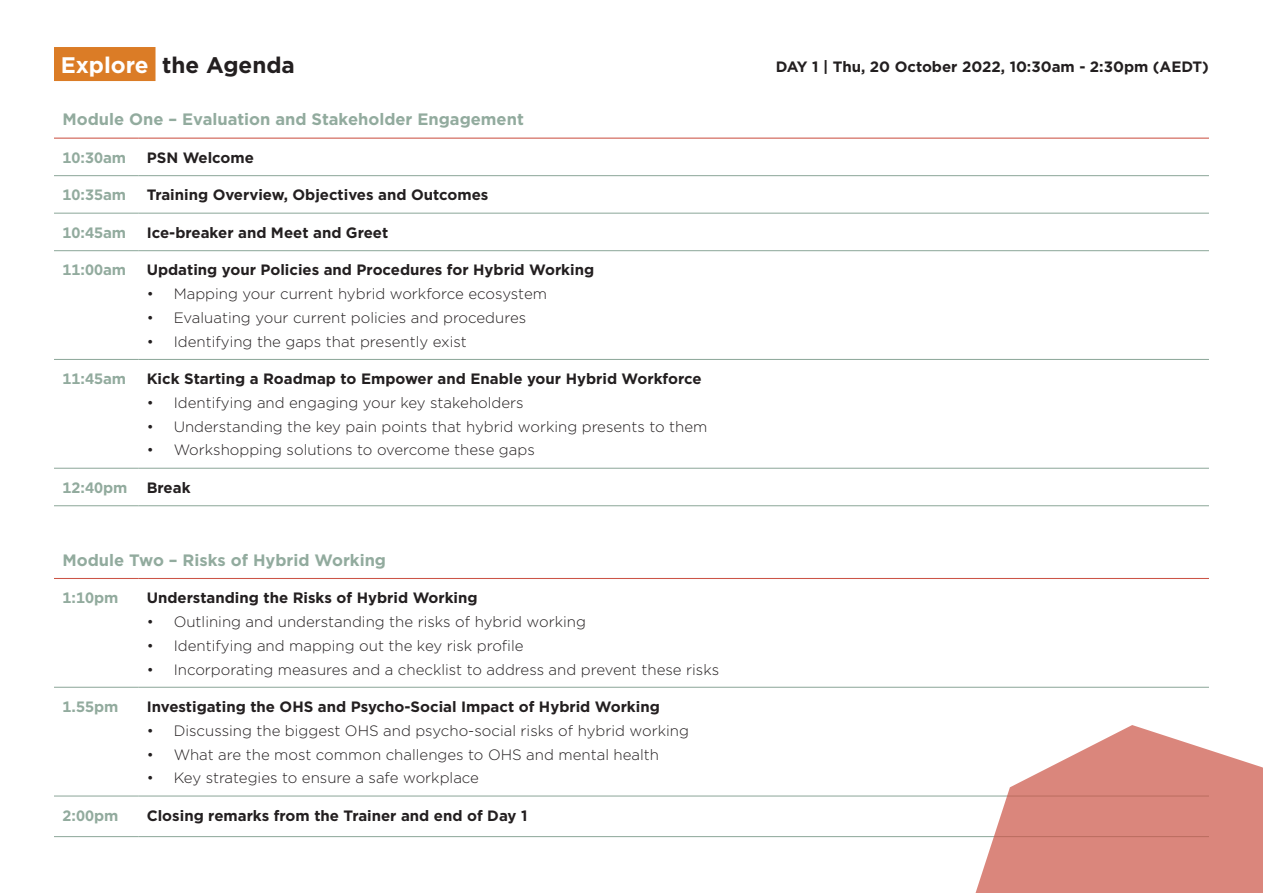
<style>
.page{position:relative;width:1263px;height:893px;background:#fff}
.page>*{position:absolute;margin:0;border:0;box-sizing:border-box;transform-origin:0 0}
.Headers{font:700 22.5px "Gotham";color:#231f20}
.Agenda-titles{font:700 16.5px "Gotham";color:#92ab9e}
.t1{font:300 15px "Gotham";color:#231f20}
.Agenda-details{font:700 15px "Gotham";color:#231f20}
.Agenda-titles-2{font:700 15px "Gotham";color:#231f20}
.t2{font:700 15px "Gotham";color:#92ab9e}
.s1{color:#fff}
</style>
<div class="page">
<hr style="left:54px;top:175px;width:84px;height:1px;background:#92ab9e">
<hr style="left:138px;top:175px;width:1071px;height:1px;background:#92ab9e">
<hr style="left:54px;top:213px;width:84px;height:1px;background:#92ab9e">
<hr style="left:138px;top:213px;width:1071px;height:1px;background:#92ab9e">
<hr style="left:54px;top:250px;width:84px;height:1px;background:#92ab9e">
<hr style="left:138px;top:250px;width:1071px;height:1px;background:#92ab9e">
<hr style="left:54px;top:359px;width:84px;height:1px;background:#92ab9e">
<hr style="left:138px;top:359px;width:1071px;height:1px;background:#92ab9e">
<hr style="left:54px;top:468px;width:84px;height:1px;background:#92ab9e">
<hr style="left:138px;top:468px;width:1071px;height:1px;background:#92ab9e">
<hr style="left:54px;top:687px;width:84px;height:1px;background:#92ab9e">
<hr style="left:138px;top:687px;width:1071px;height:1px;background:#92ab9e">
<hr style="left:54px;top:795px;width:84px;height:1px;background:#92ab9e">
<hr style="left:138px;top:795px;width:1071px;height:1px;background:#92ab9e">
<hr style="left:54px;top:836px;width:84px;height:1px;background:#92ab9e">
<hr style="left:138px;top:836px;width:1071px;height:1px;background:#92ab9e">
<hr style="left:54px;top:505px;width:84px;height:1px;background:#92ab9e">
<hr style="left:138px;top:505px;width:1071px;height:1px;background:#92ab9e">
<hr style="left:54px;top:138px;width:84px;height:1px;background:#cc5547">
<hr style="left:138px;top:138px;width:1071px;height:1px;background:#cc5547">
<hr style="left:54px;top:578px;width:84px;height:1px;background:#cc5547">
<hr style="left:138px;top:578px;width:1071px;height:1px;background:#cc5547">
<div style="left:54px;top:47px;width:101px;height:34px;background:#db7c26"></div>
<svg style="left:967px;top:725px;width:296px;height:168px;fill:#da867c"></svg>
<p class="Headers" style="left:61px;top:50px;width:236px"><span class="s1">Explore</span> the Agenda</p>
<p class="Agenda-titles" style="left:63px;top:109px;width:463px">Module One – Evaluation and Stakeholder Engagement</p>
<p class="t2" style="left:63px;top:148px;width:65px">10:30am</p>
<p class="Agenda-details" style="left:147px;top:148px;width:109px">PSN Welcome</p>
<p class="t2" style="left:63px;top:185px;width:65px">10:35am</p>
<p class="Agenda-titles-2" style="left:147px;top:185px;width:343px">Training Overview, Objectives and Outcomes</p>
<p class="t2" style="left:63px;top:223px;width:65px">10:45am</p>
<p class="Agenda-details" style="left:147px;top:223px;width:243px">Ice-breaker and Meet and Greet</p>
<p class="t2" style="left:63px;top:260px;width:65px">11:00am</p>
<p class="Agenda-details" style="left:147px;top:260px;width:449px">Updating your Policies and Procedures for Hybrid Working</p>
<p class="t1" style="left:147px;top:284px;width:402px">• Mapping your current hybrid workforce ecosystem</p>
<p class="t1" style="left:147px;top:308px;width:381px">• Evaluating your current policies and procedures</p>
<p class="t1" style="left:147px;top:332px;width:321px">• Identifying the gaps that presently exist</p>
<p class="t2" style="left:63px;top:369px;width:65px">11:45am</p>
<p class="Agenda-details" style="left:147px;top:369px;width:556px">Kick Starting a Roadmap to Empower and Enable your Hybrid Workforce</p>
<p class="t1" style="left:147px;top:393px;width:378px">• Identifying and engaging your key stakeholders</p>
<p class="t1" style="left:147px;top:417px;width:562px">• Understanding the key pain points that hybrid working presents to them</p>
<p class="t1" style="left:147px;top:441px;width:390px">• Workshopping solutions to overcome these gaps</p>
<p class="t2" style="left:63px;top:478px;width:66px">12:40pm</p>
<p class="Agenda-titles-2" style="left:147px;top:478px;width:45px">Break</p>
<p class="Agenda-titles" style="left:63px;top:549px;width:325px">Module Two – Risks of Hybrid Working</p>
<p class="t2" style="left:63px;top:588px;width:57px">1:10pm</p>
<p class="Agenda-details" style="left:147px;top:588px;width:332px">Understanding the Risks of Hybrid Working</p>
<p class="t1" style="left:147px;top:612px;width:441px">• Outlining and understanding the risks of hybrid working</p>
<p class="t1" style="left:147px;top:636px;width:378px">• Identifying and mapping out the key risk profile</p>
<p class="t1" style="left:147px;top:660px;width:574px">• Incorporating measures and a checklist to address and prevent these risks</p>
<p class="t2" style="left:63px;top:697px;width:57px">1.55pm</p>
<p class="Agenda-details" style="left:147px;top:697px;width:515px">Investigating the OHS and Psycho-Social Impact of Hybrid Working</p>
<p class="t1" style="left:147px;top:721px;width:544px">• Discussing the biggest OHS and psycho-social risks of hybrid working</p>
<p class="t1" style="left:147px;top:745px;width:514px">• What are the most common challenges to OHS and mental health</p>
<p class="t1" style="left:147px;top:768px;width:334px">• Key strategies to ensure a safe workplace</p>
<p class="t2" style="left:63px;top:805px;width:57px">2:00pm</p>
<p class="Agenda-titles-2" style="left:147px;top:805px;width:382px">Closing remarks from the Trainer and end of Day 1</p>
<p class="Agenda-titles-2" style="left:776px;top:57px;width:435px">DAY 1 | Thu, 20 October 2022, 10:30am - 2:30pm (AEDT)</p>
</div>
